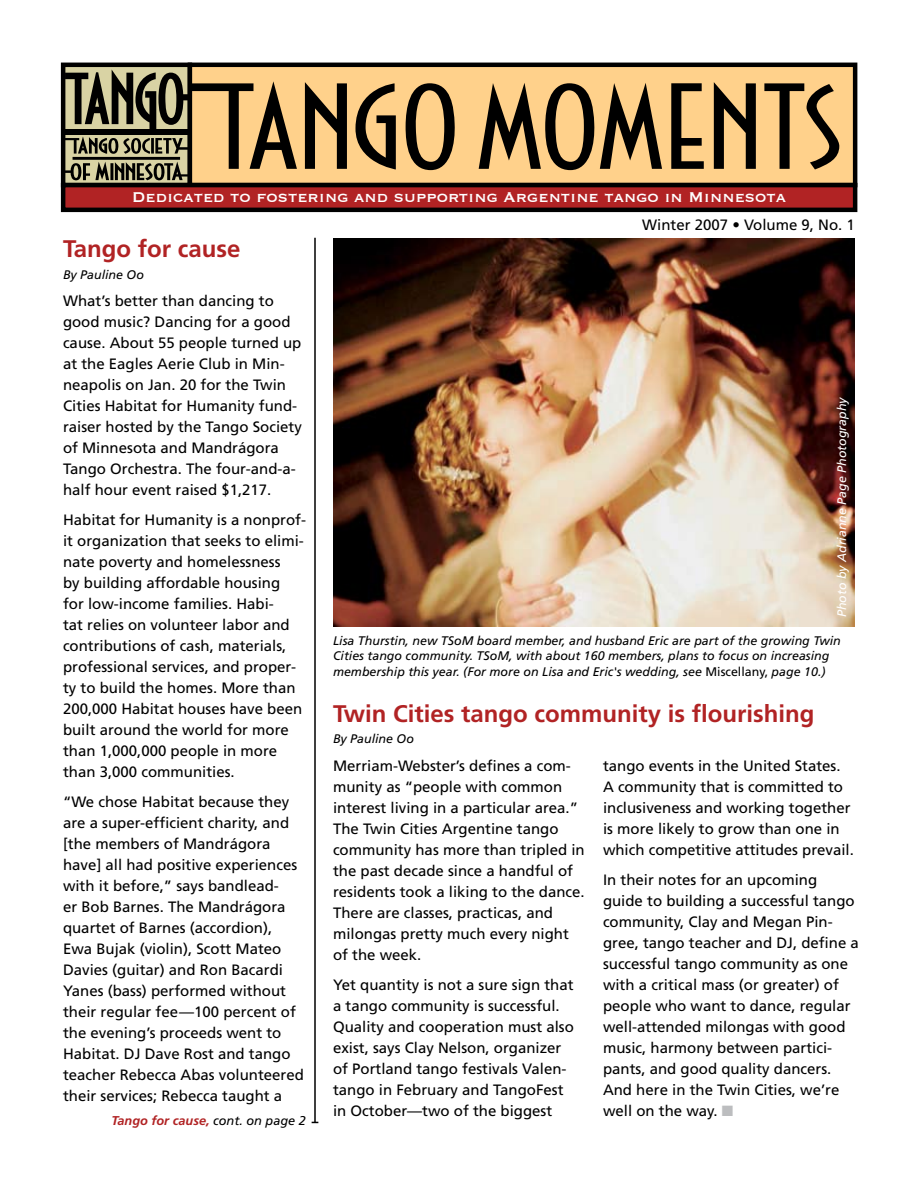
<style>
.page{position:relative;width:918px;height:1188px;background:#fff}
.page>*{position:absolute;margin:0;border:0;box-sizing:border-box;transform-origin:0 0}
.t1{font:700 24px "Frutiger";color:#b12324}
.t2{font:18.45px "Copperplate";color:#fff}
.t3{font:15px/21px "Frutiger";color:#000}
.t4{font:italic 700 12.75px "Frutiger";color:#b12324}
.t5{font:italic 12.45px/15.5px "Frutiger";color:#000}
.t6{font:italic 12.45px "Frutiger";color:#fff}
.s1{font-weight:400;color:#000}
.s2{font-style:normal}
.s3{color:#bcbdbf}
</style>
<div class="page">
<div style="left:63px;top:65px;width:127px;height:120px;background:#d9d3a4"></div>
<div style="left:61px;top:63px;width:131px;height:124px;border:4px solid #000"></div>
<div style="left:190px;top:65px;width:665px;height:120px;background:#ffd18b"></div>
<div style="left:188px;top:63px;width:669px;height:124px;border:4px solid #000"></div>
<svg style="left:305px;top:82px;width:42px;height:87px"></svg>
<svg style="left:355px;top:83px;width:41px;height:86px"></svg>
<svg style="left:405px;top:83px;width:50px;height:87px"></svg>
<svg style="left:479px;top:83px;width:183px;height:87px"></svg>
<svg style="left:671px;top:83px;width:33px;height:86px"></svg>
<svg style="left:714px;top:82px;width:42px;height:87px"></svg>
<svg style="left:764px;top:83px;width:75px;height:86px"></svg>
<svg style="left:64px;top:70px;width:233px;height:110px"></svg>
<div style="left:63px;top:185px;width:792px;height:25px;background:#b12324"></div>
<div style="left:61px;top:183px;width:796px;height:29px;border:4px solid #000"></div>
<hr style="left:314px;top:238px;width:2px;height:884px;background:#000">
<img style="left:333px;top:238px;width:522px;height:388px">
<p class="t2" style="left:132px;top:185px;width:655px">Dedicated to fostering and supporting Argentine tango in Minnesota</p>
<p class="t3" style="left:642px;top:214px;width:210px">Winter 2007 • Volume 9, No. 1</p>
<h1 class="t1" style="left:63px;top:235px;width:179px">Tango for cause</h1>
<p class="t5" style="left:63px;top:266px;width:82px">By Pauline Oo</p>
<p class="t3" style="left:63px;top:290px;width:240px">What’s better than dancing to good music? Dancing for a good cause. About 55 people turned up at the Eagles Aerie Club in Min&shy;neapolis on Jan. 20 for the Twin<br>Cities Habitat for Humanity fund&shy;raiser hosted by the Tango Society of Minnesota and Mandrágora<br>Tango Orchestra. The four-and-a&shy;half hour event raised $1 ,21 7.</p>
<p class="t3" style="left:63px;top:509px;width:245px">Habitat for Humanity is a nonprof&shy;it organization that seeks to elimi&shy;nate poverty and homelessness<br>by building affordable housing<br>for low-income families. Habi-<br>tat relies on volunteer labor and contributions of cash, materials, professional services, and proper&shy;ty to build the homes. More than<br>200,000 Habitat houses have been built around the world for more than 1 ,000,000 people in more than 3,000 communities.</p>
<p class="t3" style="left:63px;top:791px;width:242px">“We chose Habitat because they are a super-efficient charity, and [the members of Mandrágora have] all had positive experiences with it before,” says bandlead-<br>er Bob Barnes. The Mandrágora quartet of Barnes (accordion),<br>Ewa Bujak (violin), Scott Mateo<br>Davies (guitar) and Ron Bacardi<br>Yanes (bass) performed without their regular fee—1 00 percent of the evening’s proceeds went to<br>Habitat. DJ Dave Rost and tango teacher Rebecca Abas volunteered their services; Rebecca taught a</p>
<p class="t4" style="left:111px;top:1113px;width:196px">Tango for cause, <span class="s1">cont. on page 2</span></p>
<p class="t6" style="left:834px;top:617px;width:221px;rotate:-90deg">Photo by Adrianne Page Photography</p>
<p class="t5" style="left:333px;top:633px;width:509px">Lisa Thurstin, new TSoM board member, and husband Eric are part of the growing Twin<br>Cities tango community. TSoM, with about 160 members, plans to focus on increasing membership this year. (For more on Lisa and Eric's wedding, see <span class="s2">Miscellany,</span> page 10.)</p>
<h1 class="t1" style="left:333px;top:699px;width:483px">Twin Cities tango community is flourishing</h1>
<p class="t5" style="left:333px;top:731px;width:82px">By Pauline Oo</p>
<p class="t3" style="left:333px;top:755px;width:253px">Merriam-Webster’s defines a com&shy;munity as “people with common interest living in a particular area.”<br>The Twin Cities Argentine tango community has more than tripled in the past decade since a handful of residents took a liking to the dance.<br>There are classes, practicas, and milongas pretty much every night of the week.</p>
<p class="t3" style="left:333px;top:974px;width:242px">Yet quantity is not a sure sign that a tango community is successful.<br>Quality and cooperation must also exist, says Clay Nelson, organizer of Portland tango festivals Valen&shy;tango in February and TangoFest in October—two of the biggest</p>
<p class="t3" style="left:603px;top:755px;width:252px">tango events in the United States.<br>A community that is committed to inclusiveness and working together is more likely to grow than one in which competitive attitudes prevail.</p>
<p class="t3" style="left:603px;top:869px;width:257px">In their notes for an upcoming guide to building a successful tango community, Clay and Megan Pin&shy;gree, tango teacher and DJ, define a successful tango community as one with a critical mass (or greater) of people who want to dance, regular well-attended milongas with good music, harmony between partici&shy;pants, and good quality dancers.<br>And here in the Twin Cities, we’re well on the way. <span class="s3">■</span></p>
</div>
